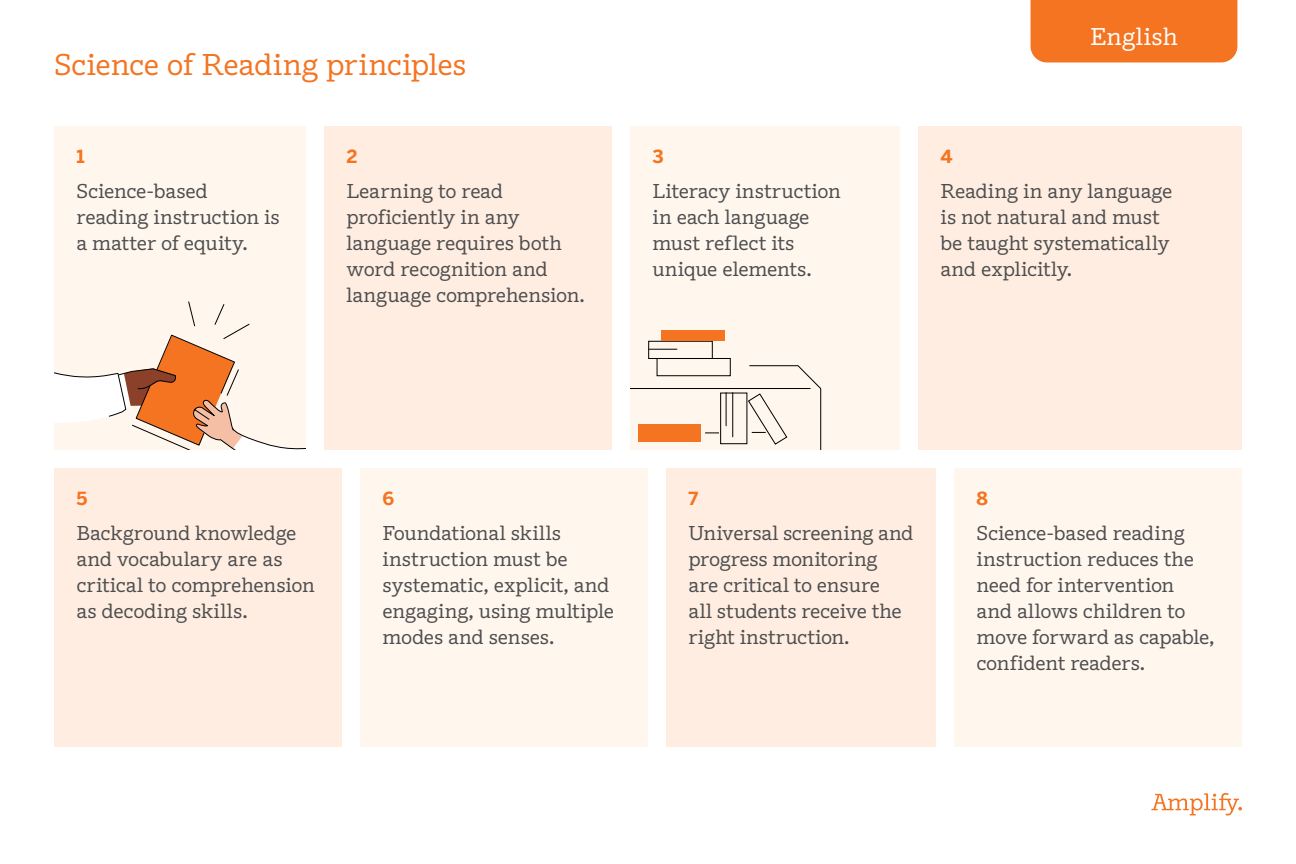
<style>
.page{position:relative;width:1296px;height:864px;background:#fff}
.page>*{position:absolute;margin:0;border:0;box-sizing:border-box;transform-origin:0 0}
.Heading{font:30px "Amplify";letter-spacing:-.01em;color:#f47421}
.Heading-2{font:24.2px "Amplify";letter-spacing:.005em;color:#fff}
.Tile_text{font:20px/26px "Amplify";letter-spacing:-.01em;color:#4d4d4f}
.Tile_number_orange{font:700 18px "Benton Sans";color:#f47421}
</style>
<div class="page">
<div style="left:54px;top:126px;width:252px;height:324px;background:#fff6ed"></div>
<div style="left:918px;top:126px;width:324px;height:324px;background:#feede0"></div>
<div style="left:324px;top:126px;width:288px;height:324px;background:#feede0"></div>
<div style="left:54px;top:468px;width:288px;height:279px;background:#feede0"></div>
<div style="left:360px;top:468px;width:288px;height:279px;background:#fff6ed"></div>
<div style="left:666px;top:468px;width:270px;height:279px;background:#feede0"></div>
<div style="left:630px;top:126px;width:270px;height:324px;background:#fff6ed"></div>
<div style="left:954px;top:468px;width:288px;height:279px;background:#fff6ed"></div>
<div style="left:661px;top:330px;width:63px;height:11px;background:#f47421"></div>
<svg style="left:630px;top:340px;width:192px;height:110px"></svg>
<svg style="left:54px;top:301px;width:252px;height:149px"></svg>
<svg style="left:1151px;top:793px;width:91px;height:23px"></svg>
<div style="left:1031px;top:0;width:206px;height:62px;background:#f47421"></div>
<p class="Heading" style="left:54px;top:45px;width:414px">Science of Reading principles</p>
<h5 class="Tile_number_orange" style="left:76px;top:145px;width:10px">1</h5>
<h5 class="Tile_text" style="left:76px;top:178px;width:205px">Science-based reading instruction is a matter of equity.</h5>
<h5 class="Tile_number_orange" style="left:346px;top:145px;width:13px">2</h5>
<h5 class="Tile_text" style="left:346px;top:178px;width:240px">Learning to read proficiently in any language requires both word recognition and language comprehension.</h5>
<h5 class="Tile_number_orange" style="left:653px;top:145px;width:13px">3</h5>
<h5 class="Tile_text" style="left:653px;top:178px;width:190px">Literacy instruction in each language must reflect its unique elements.</h5>
<p class="Heading-2" style="left:1090px;top:21px;width:89px">English</p>
<h5 class="Tile_number_orange" style="left:940px;top:145px;width:14px">4</h5>
<h5 class="Tile_text" style="left:940px;top:178px;width:233px">Reading in any language is not natural and must be taught systematically and explicitly.</h5>
<h5 class="Tile_number_orange" style="left:76px;top:487px;width:12px">5</h5>
<h5 class="Tile_text" style="left:76px;top:520px;width:240px">Background knowledge and vocabulary are as critical to comprehension as decoding skills.</h5>
<h5 class="Tile_number_orange" style="left:382px;top:487px;width:13px">6</h5>
<h5 class="Tile_text" style="left:382px;top:520px;width:233px">Foundational skills instruction must be systematic, explicit, and engaging, using multiple modes and senses.</h5>
<h5 class="Tile_number_orange" style="left:688px;top:487px;width:11px">7</h5>
<h5 class="Tile_text" style="left:688px;top:520px;width:226px">Universal screening and progress monitoring<br>are critical to ensure<br>all students receive the right instruction.</h5>
<h5 class="Tile_number_orange" style="left:977px;top:487px;width:13px">8</h5>
<h5 class="Tile_text" style="left:977px;top:520px;width:240px">Science-based reading instruction reduces the need for intervention and allows children to move forward as capable, confident readers.</h5>
</div>
